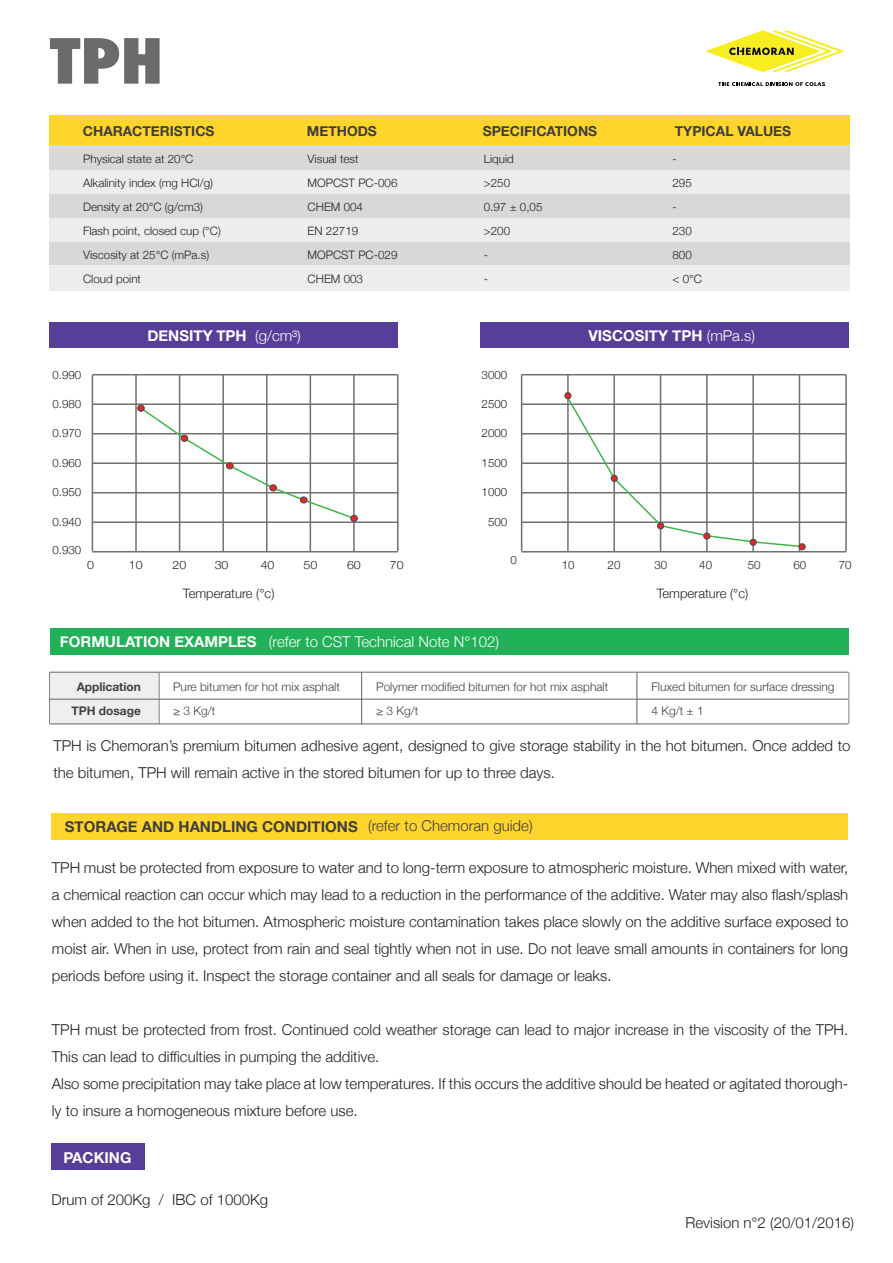
<style>
.page{position:relative;width:893px;height:1263px;background:#fff}
.page>*{position:absolute;margin:0;border:0;box-sizing:border-box;transform-origin:0 0}
.t1{font:800 condensed 60.45px "Futura";color:#6b6b6b;scale:1.16 1}
.t2{font:300 15px/27px "Helvetica Neue";color:#231f20}
.t3{font:300 15px "Helvetica Neue";color:#fff}
.t4{font:700 15px "Helvetica Neue";color:#fff}
.t5{font:700 15px "Helvetica Neue";color:#3e3e3f}
.t6{font:300 15px "Helvetica Neue";color:#3e3e3f}
.t7{font:700 13.8px "Helvetica Neue";color:#3e3e3f}
.t8{font:300 13.05px "Helvetica Neue";color:#231f20}
.t9{font:300 12px/24px "Helvetica Neue";color:#424142}
.t10{font:700 12px/24px "Helvetica Neue";color:#424142;text-align:center}
.t11{font:300 11.55px/24px "Helvetica Neue";color:#231f20}
.t12{font:300 11.55px "Helvetica Neue";color:#231f20;scale:1.08 1}
.s1{font-weight:300}
.s2{font-weight:700}
</style>
<div class="page">
<div style="left:50px;top:115px;width:800px;height:31px;background:#ffd42c"></div>
<div style="left:50px;top:146px;width:800px;height:143px;background:#d8d8d7"></div>
<div style="left:50px;top:170px;width:800px;height:23px;background:#ecedef"></div>
<div style="left:50px;top:218px;width:800px;height:23px;background:#ecedef"></div>
<div style="left:50px;top:266px;width:800px;height:25px;background:#ecedef"></div>
<svg style="left:706px;top:30px;width:138px;height:42px"></svg>
<svg style="left:718px;top:82px;width:107px;height:4px"></svg>
<div style="left:50px;top:628px;width:799px;height:27px;background:#21b259"></div>
<div style="left:51px;top:1143px;width:94px;height:27px;background:#573e99"></div>
<div style="left:49px;top:672px;width:110px;height:52px;background:#edeff0"></div>
<hr style="left:50px;top:699px;width:798px;height:1px;background:#626363">
<hr style="left:50px;top:672px;width:798px;height:1px;background:#626363">
<hr style="left:50px;top:723px;width:798px;height:1px;background:#626363">
<hr style="left:159px;top:672px;width:1px;height:52px;background:#848484">
<hr style="left:49px;top:672px;width:1px;height:52px;background:#848484">
<hr style="left:848px;top:672px;width:1px;height:52px;background:#848484">
<hr style="left:361px;top:672px;width:1px;height:52px;background:#626363">
<hr style="left:637px;top:672px;width:1px;height:52px;background:#626363">
<hr style="left:92px;top:375px;width:1px;height:176px;background:#6d7172">
<hr style="left:135px;top:375px;width:2px;height:176px;background:#6d7172">
<hr style="left:179px;top:375px;width:1px;height:176px;background:#6d7172">
<hr style="left:222px;top:375px;width:2px;height:176px;background:#6d7172">
<hr style="left:266px;top:375px;width:1px;height:176px;background:#6d7172">
<hr style="left:310px;top:375px;width:1px;height:176px;background:#6d7172">
<hr style="left:353px;top:375px;width:2px;height:176px;background:#6d7172">
<hr style="left:397px;top:375px;width:1px;height:176px;background:#6d7172">
<hr style="left:92px;top:374px;width:306px;height:1px;background:#6d7172">
<hr style="left:92px;top:403px;width:306px;height:2px;background:#6d7172">
<hr style="left:92px;top:433px;width:306px;height:1px;background:#6d7172">
<hr style="left:92px;top:462px;width:306px;height:2px;background:#6d7172">
<hr style="left:92px;top:492px;width:306px;height:1px;background:#6d7172">
<hr style="left:92px;top:521px;width:306px;height:2px;background:#6d7172">
<hr style="left:92px;top:551px;width:306px;height:1px;background:#6d7172">
<div style="left:137px;top:405px;width:7px;height:6px;border:1px solid #484949;border-radius:50%"></div>
<svg style="left:138px;top:405px;width:219px;height:116px"></svg>
<div style="left:351px;top:515px;width:7px;height:7px;border:1px solid #484949;border-radius:50%"></div>
<hr style="left:521px;top:375px;width:1px;height:176px;background:#6d7172">
<hr style="left:567px;top:375px;width:2px;height:176px;background:#6d7172">
<hr style="left:613px;top:375px;width:2px;height:176px;background:#6d7172">
<hr style="left:660px;top:375px;width:1px;height:176px;background:#6d7172">
<hr style="left:706px;top:375px;width:2px;height:176px;background:#6d7172">
<hr style="left:752px;top:375px;width:2px;height:176px;background:#6d7172">
<hr style="left:799px;top:375px;width:1px;height:176px;background:#6d7172">
<hr style="left:845px;top:375px;width:2px;height:176px;background:#6d7172">
<hr style="left:522px;top:374px;width:324px;height:1px;background:#6d7172">
<hr style="left:522px;top:403px;width:324px;height:2px;background:#6d7172">
<hr style="left:522px;top:433px;width:324px;height:1px;background:#6d7172">
<hr style="left:522px;top:462px;width:324px;height:2px;background:#6d7172">
<hr style="left:522px;top:492px;width:324px;height:1px;background:#6d7172">
<hr style="left:522px;top:521px;width:324px;height:2px;background:#6d7172">
<hr style="left:522px;top:551px;width:324px;height:1px;background:#6d7172">
<div style="left:565px;top:392px;width:6px;height:7px;border:1px solid #484949;border-radius:50%"></div>
<svg style="left:565px;top:393px;width:242px;height:157px"></svg>
<div style="left:799px;top:543px;width:6px;height:7px;border:1px solid #484949;border-radius:50%"></div>
<div style="left:49px;top:322px;width:349px;height:26px;background:#573e99"></div>
<div style="left:480px;top:322px;width:369px;height:26px;background:#573e99"></div>
<div style="left:51px;top:813px;width:797px;height:26px;background:#ffd42c"></div>
<h1 class="t1" style="left:50px;top:20px;width:99px">TPH</h1>
<p class="t7" style="left:83px;top:120px;width:133px">CHARACTERISTICS</p>
<p class="t7" style="left:307px;top:120px;width:72px">METHODS</p>
<p class="t7" style="left:483px;top:120px;width:116px">SPECIFICATIONS</p>
<p class="t7" style="left:675px;top:120px;width:118px">TYPICAL VALUES</p>
<p class="t11" style="left:83px;top:146px;width:139px">Physical state at 20°C<br>Alkalinity index (mg HCl/g)<br>Density at 20°C (g/cm3)<br>Flash point, closed cup (°C)<br>Viscosity at 25°C (mPa.s)<br>Cloud point</p>
<p class="t11" style="left:308px;top:146px;width:91px">Visual test<br>MOPCST PC-006<br>CHEM 004<br>EN 22719<br>MOPCST PC-029<br>CHEM 003</p>
<p class="t11" style="left:484px;top:146px;width:60px">Liquid &gt;250<br>0.97 ± 0,05 &gt;200<br>-<br>-</p>
<p class="t11" style="left:672px;top:146px;width:31px">-<br>295<br>-<br>230<br>800<br>&lt; 0°C</p>
<p class="t4" style="left:147px;top:324px;width:155px">DENSITY TPH <span class="s1">(g/cm³)</span></p>
<p class="t4" style="left:588px;top:324px;width:168px">VISCOSITY TPH <span class="s1">(mPa.s)</span></p>
<p class="t11" style="left:53px;top:362px;width:30px">0.990</p>
<p class="t11" style="left:482px;top:362px;width:27px">3000</p>
<p class="t11" style="left:53px;top:391px;width:30px">0.980</p>
<p class="t11" style="left:482px;top:391px;width:27px">2500</p>
<p class="t11" style="left:53px;top:420px;width:30px">0.970</p>
<p class="t11" style="left:482px;top:420px;width:27px">2000</p>
<p class="t11" style="left:53px;top:450px;width:30px">0.960</p>
<p class="t11" style="left:482px;top:450px;width:27px">1500</p>
<p class="t11" style="left:53px;top:479px;width:30px">0.950</p>
<p class="t11" style="left:482px;top:479px;width:27px">1000</p>
<p class="t11" style="left:53px;top:509px;width:30px">0.940</p>
<p class="t11" style="left:488px;top:509px;width:21px">500</p>
<p class="t11" style="left:53px;top:537px;width:30px">0.930</p>
<p class="t12" style="left:87px;top:555px;width:8px">0</p>
<p class="t12" style="left:129px;top:555px;width:14px">10</p>
<p class="t12" style="left:172px;top:555px;width:14px">20</p>
<p class="t12" style="left:215px;top:555px;width:14px">30</p>
<p class="t12" style="left:261px;top:555px;width:14px">40</p>
<p class="t12" style="left:304px;top:555px;width:14px">50</p>
<p class="t12" style="left:347px;top:555px;width:14px">60</p>
<p class="t12" style="left:390px;top:555px;width:14px">70</p>
<p class="t8" style="left:183px;top:583px;width:93px">Temperature (°c)</p>
<p class="t11" style="left:511px;top:547px;width:8px">0</p>
<p class="t3" style="left:60px;top:629px;width:440px"><span class="s2">FORMULATION EXAMPLES</span> (refer to CST Technical Note N°102)</p>
<p class="t11" style="left:562px;top:552px;width:14px">10</p>
<p class="t11" style="left:608px;top:552px;width:14px">20</p>
<p class="t11" style="left:654px;top:552px;width:14px">30</p>
<p class="t11" style="left:699px;top:552px;width:14px">40</p>
<p class="t11" style="left:748px;top:552px;width:14px">50</p>
<p class="t11" style="left:793px;top:552px;width:14px">60</p>
<p class="t11" style="left:839px;top:552px;width:14px">70</p>
<p class="t8" style="left:657px;top:583px;width:93px">Temperature (°c)</p>
<p class="t10" style="left:72px;top:675px;width:71px">Application<br>TPH dosage</p>
<p class="t9" style="left:173px;top:674px;width:168px">Pure bitumen for hot mix asphalt ≥ 3 Kg/t</p>
<p class="t9" style="left:376px;top:674px;width:234px">Polymer modified bitumen for hot mix asphalt ≥ 3 Kg/t</p>
<p class="t9" style="left:651px;top:674px;width:184px">Fluxed bitumen for surface dressing<br>4 Kg/t ± 1</p>
<p class="t2" style="left:53px;top:731px;width:799px">TPH is Chemoran’s premium bitumen adhesive agent, designed to give storage stability in the hot bitumen. Once added to the bitumen, TPH will remain active in the stored bitumen for up to three days.</p>
<p class="t6" style="left:368px;top:814px;width:166px">(refer to Chemoran guide)</p>
<p class="t5" style="left:65px;top:815px;width:294px">STORAGE AND HANDLING CONDITIONS</p>
<p class="t2" style="left:52px;top:853px;width:798px;text-align:justify">TPH must be protected from exposure to water and to long-term exposure to atmospheric moisture. When mixed with water, a chemical reaction can occur which may lead to a reduction in the performance of the additive. Water may also flash/splash when added to the hot bitumen. Atmospheric moisture contamination takes place slowly on the additive surface exposed to moist air. When in use, protect from rain and seal tightly when not in use. Do not leave small amounts in containers for long periods before using it. Inspect the storage container and all seals for damage or leaks.</p>
<p class="t2" style="left:52px;top:1015px;width:798px">TPH must be protected from frost. Continued cold weather storage can lead to major increase in the viscosity of the TPH.<br>This can lead to difficulties in pumping the additive.<br>Also some precipitation may take place at low temperatures. If this occurs the additive should be heated or agitated thorough&shy;ly to insure a homogeneous mixture before use.</p>
<p class="t4" style="left:63px;top:1145px;width:70px">PACKING</p>
<p class="t2" style="left:51px;top:1185px;width:218px">Drum of 200Kg / IBC of 1000Kg</p>
<p class="t2" style="left:685px;top:1207px;width:170px">Revision n°2 (20/01/2016)</p>
</div>
